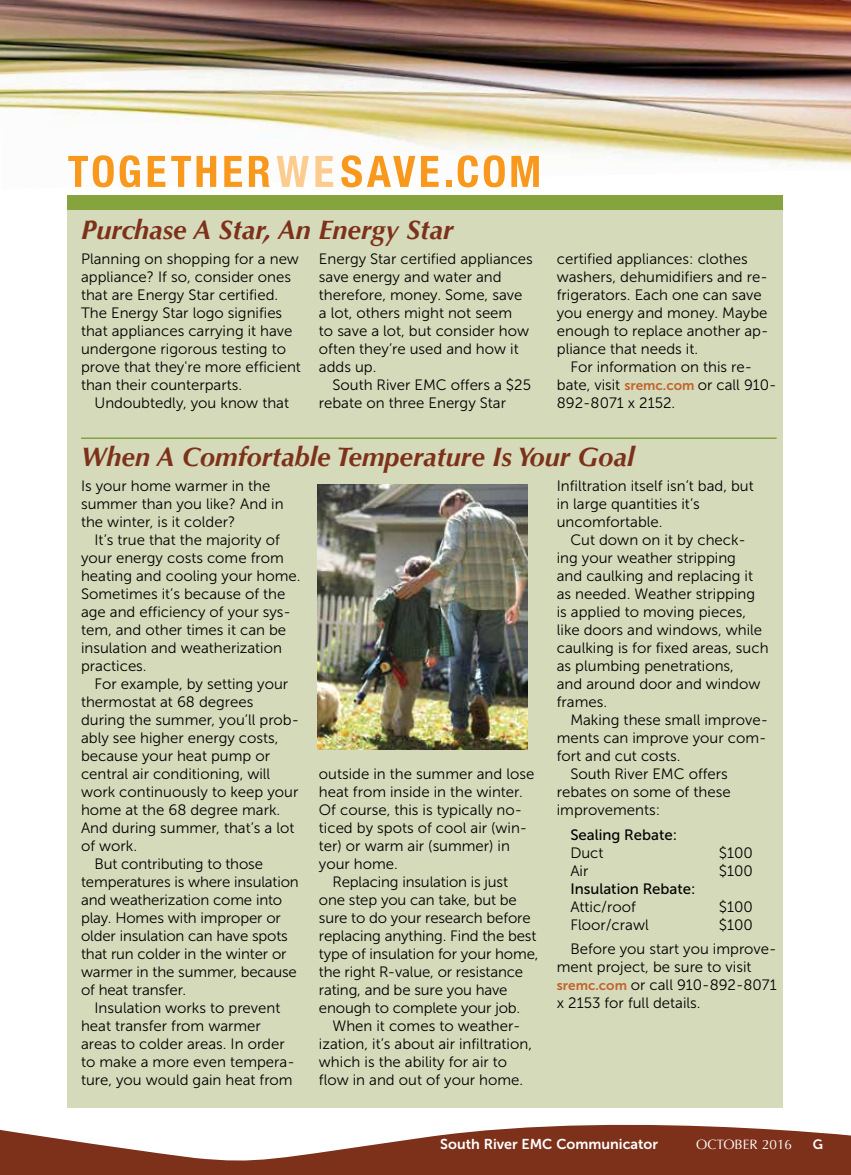
<style>
.page{position:relative;width:851px;height:1175px;background:#fff}
.page>*{position:absolute;margin:0;border:0;box-sizing:border-box;transform-origin:0 0}
.t1{font:italic 700 27px "Optima";color:#7e311a}
.t2{font:15px/18px "Museo Sans 300";color:#000}
.t3{font:15px "Museo Sans 500";color:#000}
.t4{font:14.25px "Museo Sans 700";color:#fff}
.t5{font:13.5px "Optima";color:#fff}
.t6{font:13.5px "Museo Sans 700";color:#fff}
.s1{font-family:"Museo Sans 700";font-size:13.5px;color:#c3632d}
</style>
<div class="page">
<svg style="left:0;top:1107px;width:850px;height:67px;fill:#7e311a"></svg>
<img style="left:0;top:0;width:850px;height:188px">
<div style="left:68px;top:205px;width:715px;height:902px;background:#d5dbba"></div>
<hr style="left:81px;top:437px;width:695px;height:2px;background:#86a43d">
<svg style="left:68px;top:155px;width:46px;height:32px"></svg>
<svg style="left:120px;top:155px;width:20px;height:32px"></svg>
<svg style="left:148px;top:156px;width:17px;height:31px"></svg>
<svg style="left:171px;top:156px;width:45px;height:31px"></svg>
<svg style="left:224px;top:156px;width:18px;height:31px"></svg>
<svg style="left:249px;top:156px;width:21px;height:31px"></svg>
<svg style="left:277px;top:156px;width:32px;height:31px"></svg>
<svg style="left:315px;top:156px;width:18px;height:31px"></svg>
<svg style="left:341px;top:155px;width:74px;height:32px"></svg>
<svg style="left:421px;top:156px;width:17px;height:31px"></svg>
<div style="left:446px;top:180px;width:6px;height:7px;background:#f8991d"></div>
<svg style="left:457px;top:155px;width:21px;height:32px"></svg>
<svg style="left:484px;top:155px;width:21px;height:32px"></svg>
<svg style="left:511px;top:156px;width:28px;height:31px"></svg>
<div style="left:68px;top:195px;width:715px;height:15px;background:#86a43d"></div>
<img style="left:317px;top:484px;width:211px;height:266px">
<h1 class="t1" style="left:81px;top:214px;width:374px">Purchase A Star, An Energy Star</h1>
<p class="t2" style="left:81px;top:250px;width:221px">Planning on shopping for a new appliance? If so, consider ones that are Energy Star certified.<br>The Energy Star logo signifies that appliances carrying it have undergone rigorous testing to prove that they're more efficient than their counterparts.</p>
<p class="t2" style="left:94px;top:394px;width:196px">Undoubtedly, you know that</p>
<p class="t2" style="left:319px;top:250px;width:215px">Energy Star certified appliances save energy and water and therefore, money. Some, save a lot, others might not seem<br>to save a lot, but consider how often they’re used and how it adds up.</p>
<p class="t2" style="left:319px;top:376px;width:214px;text-indent:14px">South River EMC offers a $25 rebate on three Energy Star</p>
<p class="t2" style="left:556px;top:250px;width:213px">certified appliances: clothes washers, dehumidifiers and re&shy;frigerators. Each one can save you energy and money. Maybe enough to replace another ap&shy;pliance that needs it.</p>
<p class="t2" style="left:557px;top:358px;width:221px;text-indent:14px">For information on this re&shy;bate, visit <span class="s1">sremc.com</span> or call 910-<br>892-8071 x 2152.</p>
<h1 class="t1" style="left:81px;top:441px;width:555px">When A Comfortable Temperature Is Your Goal</h1>
<p class="t2" style="left:81px;top:477px;width:204px">Is your home warmer in the summer than you like? And in the winter, is it colder?</p>
<p class="t2" style="left:81px;top:531px;width:221px;text-indent:14px">It’s true that the majority of your energy costs come from heating and cooling your home.<br>Sometimes it’s because of the age and efficiency of your sys&shy;tem, and other times it can be insulation and weatherization practices.</p>
<p class="t2" style="left:94px;top:675px;width:195px">For example, by setting your</p>
<p class="t2" style="left:81px;top:693px;width:174px">thermostat at 68 degrees</p>
<p class="t2" style="left:81px;top:711px;width:219px">during the summer, you’ll prob-</p>
<p class="t2" style="left:81px;top:729px;width:199px">ably see higher energy costs,</p>
<p class="t2" style="left:81px;top:747px;width:190px">because your heat pump or</p>
<p class="t2" style="left:81px;top:765px;width:191px">central air conditioning, will</p>
<p class="t2" style="left:81px;top:783px;width:219px">work continuously to keep your</p>
<p class="t2" style="left:81px;top:801px;width:201px">home at the 68 degree mark.</p>
<p class="t2" style="left:81px;top:819px;width:215px">And during summer, that’s a lot</p>
<p class="t2" style="left:81px;top:837px;width:58px">of work.</p>
<p class="t2" style="left:94px;top:855px;width:170px">But contributing to those</p>
<p class="t2" style="left:81px;top:873px;width:219px">temperatures is where insulation</p>
<p class="t2" style="left:81px;top:891px;width:203px">and weatherization come into</p>
<p class="t2" style="left:81px;top:909px;width:201px">play. Homes with improper or</p>
<p class="t2" style="left:81px;top:927px;width:208px">older insulation can have spots</p>
<p class="t2" style="left:81px;top:945px;width:207px">that run colder in the winter or</p>
<p class="t2" style="left:81px;top:963px;width:217px">warmer in the summer, because</p>
<p class="t2" style="left:81px;top:981px;width:106px">of heat transfer.</p>
<p class="t2" style="left:94px;top:999px;width:187px">Insulation works to prevent</p>
<p class="t2" style="left:81px;top:1017px;width:181px">heat transfer from warmer</p>
<p class="t2" style="left:81px;top:1035px;width:205px">areas to colder areas. In order</p>
<p class="t2" style="left:81px;top:1053px;width:215px">to make a more even tempera-</p>
<p class="t2" style="left:81px;top:1071px;width:213px">ture, you would gain heat from</p>
<p class="t2" style="left:556px;top:477px;width:198px">Infiltration itself isn’t bad, but in large quantities it’s uncomfortable.</p>
<p class="t2" style="left:557px;top:531px;width:213px;text-indent:13px">Cut down on it by check&shy;ing your weather stripping<br>and caulking and replacing it as needed. Weather stripping is applied to moving pieces, like doors and windows, while caulking is for fixed areas, such as plumbing penetrations,<br>and around door and window frames.</p>
<p class="t2" style="left:570px;top:711px;width:199px">Making these small improve-</p>
<p class="t2" style="left:557px;top:729px;width:211px">ments can improve your com-</p>
<p class="t2" style="left:557px;top:747px;width:125px">fort and cut costs.</p>
<p class="t2" style="left:570px;top:765px;width:159px">South River EMC offers</p>
<p class="t2" style="left:557px;top:783px;width:175px">rebates on some of these</p>
<p class="t2" style="left:557px;top:801px;width:105px">improvements:</p>
<p class="t3" style="left:570px;top:826px;width:108px">Sealing Rebate:</p>
<p class="t2" style="left:570px;top:843px;width:35px">Duct</p>
<p class="t2" style="left:719px;top:843px;width:36px">$100</p>
<p class="t2" style="left:570px;top:861px;width:20px">Air</p>
<p class="t2" style="left:719px;top:861px;width:36px">$100</p>
<p class="t3" style="left:570px;top:880px;width:127px">Insulation Rebate:</p>
<p class="t2" style="left:570px;top:897px;width:67px">Attic/roof</p>
<p class="t2" style="left:719px;top:897px;width:36px">$100</p>
<p class="t2" style="left:570px;top:915px;width:80px">Floor/crawl</p>
<p class="t2" style="left:319px;top:765px;width:217px">outside in the summer and lose</p>
<p class="t2" style="left:319px;top:783px;width:205px">heat from inside in the winter.</p>
<p class="t2" style="left:319px;top:801px;width:205px">Of course, this is typically no-</p>
<p class="t2" style="left:319px;top:819px;width:210px">ticed by spots of cool air (win-</p>
<p class="t2" style="left:319px;top:837px;width:192px">ter) or warm air (summer) in</p>
<p class="t2" style="left:319px;top:855px;width:80px">your home.</p>
<p class="t2" style="left:332px;top:873px;width:177px">Replacing insulation is just</p>
<p class="t2" style="left:319px;top:891px;width:199px">one step you can take, but be</p>
<p class="t2" style="left:319px;top:909px;width:213px">sure to do your research before</p>
<p class="t2" style="left:319px;top:927px;width:219px">replacing anything. Find the best</p>
<p class="t2" style="left:319px;top:945px;width:221px">type of insulation for your home,</p>
<p class="t2" style="left:319px;top:963px;width:206px">the right R-value, or resistance</p>
<p class="t2" style="left:319px;top:981px;width:190px">rating, and be sure you have</p>
<p class="t2" style="left:319px;top:999px;width:203px">enough to complete your job.</p>
<p class="t2" style="left:332px;top:1017px;width:189px">When it comes to weather-</p>
<p class="t2" style="left:319px;top:1035px;width:214px">ization, it’s about air infiltration,</p>
<p class="t2" style="left:319px;top:1053px;width:190px">which is the ability for air to</p>
<p class="t2" style="left:319px;top:1071px;width:206px">flow in and out of your home.</p>
<p class="t2" style="left:570px;top:912px;width:208px;line-height:24.8px;text-indent:148px">$100<br>Before you start you improve-</p>
<p class="t2" style="left:556px;top:958px;width:221px">ment project, be sure to visit <span class="s1">sremc.com</span> or call 910-892-8071 x 2153 for full details.</p>
<p class="t4" style="left:440px;top:1136px;width:219px">South River EMC Communicator</p>
<p class="t5" style="left:696px;top:1137px;width:97px">OCTOBER 2016</p>
<p class="t6" style="left:812px;top:1137px;width:12px">G</p>
</div>
